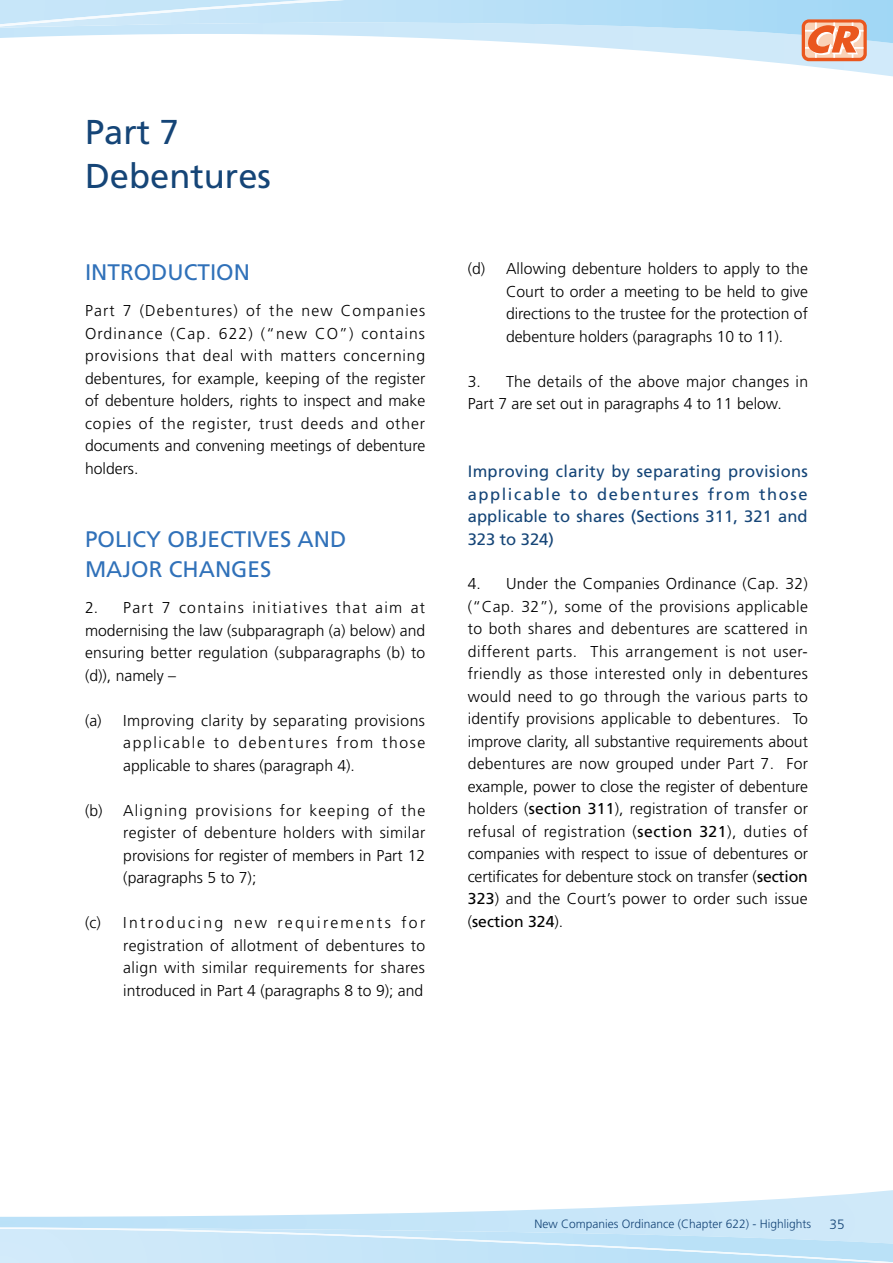
<style>
.page{position:relative;width:893px;height:1263px;background:#fff}
.page>*{position:absolute;margin:0;border:0;box-sizing:border-box;transform-origin:0 0}
.t1{font:34.5px "Frutiger";color:#154577}
.t2{font:22.5px/30px "Frutiger";color:#3071b9}
.t3{font:16.5px/22.5px "Frutiger";letter-spacing:.005em;color:#154577;text-align:justify}
.t4{font:300 15.75px/22.5px "Frutiger";color:#000;text-align:justify}
.t5{font:300 15.75px/22.5px "Frutiger";letter-spacing:.02em;color:#000}
.t6{font:300 13.5px "Frutiger";color:#154577}
.t7{font:300 12px "Frutiger";color:#154577}
.s1{font-weight:400}
</style>
<div class="page">
<svg style="left:0;top:1190px;width:893px;height:37px"></svg>
<svg style="left:0;top:1227px;width:893px;height:36px;background:#c8e6f8"></svg>
<svg style="left:730px;top:58px;width:163px;height:19px"></svg>
<div style="left:802px;top:19px;width:65px;height:42px;background:#ea571e;border-radius:7px"></div>
<svg style="left:0;top:0;width:893px;height:58px"></svg>
<p class="t1" style="left:85px;top:112px;width:95px">Part 7</p>
<p class="t1" style="left:85px;top:155px;width:187px">Debentures</p>
<p class="t2" style="left:85px;top:257px;width:167px">INTRODUCTION</p>
<p class="t4" style="left:85px;top:299px;width:342px">Part 7 (Debentures) of the new Companies Ordinance (Cap. 622) (“new CO”) contains provisions that deal with matters concerning debentures, for example, keeping of the register of debenture holders, rights to inspect and make copies of the register, trust deeds and other documents and convening meetings of debenture holders.</p>
<p class="t2" style="left:85px;top:524px;width:263px">POLICY OBJECTIVES AND<br>MAJOR CHANGES</p>
<p class="t4" style="left:85px;top:596px;width:342px">2. Part 7 contains initiatives that aim at modernising the law (subparagraph (a) below) and ensuring better regulation (subparagraphs (b) to (d)), namely –</p>
<p class="t4" style="left:123px;top:709px;width:304px;text-indent:-38px">(a) Improving clarity by separating provisions applicable to debentures from those applicable to shares (paragraph 4).</p>
<p class="t4" style="left:123px;top:799px;width:303px;text-indent:-38px">(b) Aligning provisions for keeping of the register of debenture holders with similar provisions for register of members in Part 12 (paragraphs 5 to 7);</p>
<p class="t4" style="left:123px;top:911px;width:303px;text-indent:-38px">(c) Introducing new requirements for registration of allotment of debentures to align with similar requirements for shares introduced in Part 4 (paragraphs 8 to 9); and</p>
<p class="t4" style="left:506px;top:257px;width:303px;text-indent:-38px">(d) Allowing debenture holders to apply to the Court to order a meeting to be held to give directions to the trustee for the protection of debenture holders (paragraphs 10 to 11).</p>
<p class="t5" style="left:468px;top:370px;width:342px">3. The details of the above major changes in<br>Part 7 are set out in paragraphs 4 to 11 below.</p>
<p class="t3" style="left:468px;top:460px;width:342px">Improving clarity by separating provisions applicable to debentures from those applicable to shares (Sections 311, 321 and 323 to 324)</p>
<p class="t4" style="left:468px;top:572px;width:342px">4. Under the Companies Ordinance (Cap. 32) (“Cap. 32”), some of the provisions applicable to both shares and debentures are scattered in different parts. This arrangement is not user&shy;friendly as those interested only in debentures would need to go through the various parts to identify provisions applicable to debentures. To improve clarity, all substantive requirements about debentures are now grouped under Part 7. For example, power to close the register of debenture holders (<span class="s1">section 311</span>), registration of transfer or refusal of registration (<span class="s1">section 321</span>), duties of companies with respect to issue of debentures or certificates for debenture stock on transfer (<span class="s1">section 323</span>) and the Court’s power to order such issue (<span class="s1">section 324</span>).</p>
<p class="t7" style="left:534px;top:1217px;width:278px">New Companies Ordinance (Chapter 622) - Highlights</p>
<p class="t6" style="left:830px;top:1216px;width:17px">35</p>
</div>
